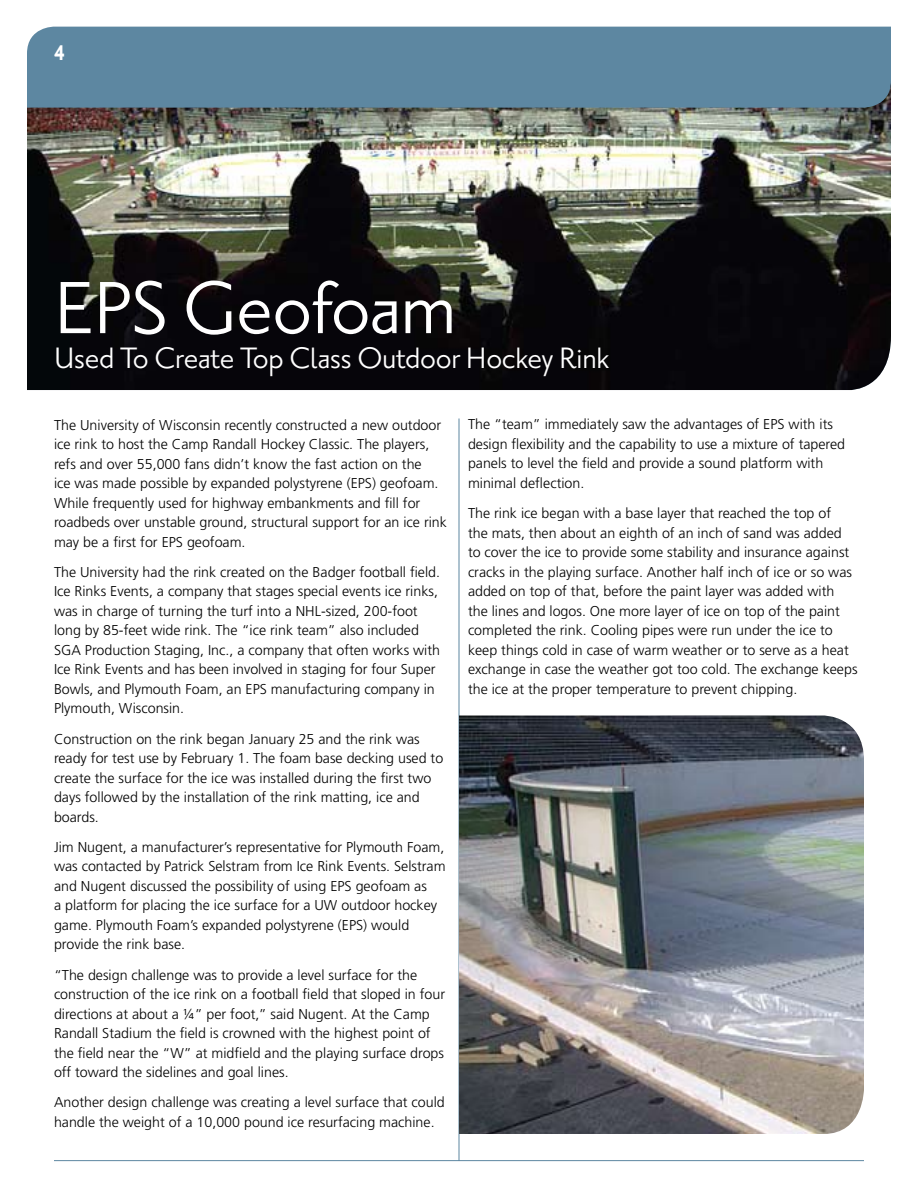
<style>
.page{position:relative;width:918px;height:1188px;background:#fff}
.page>*{position:absolute;margin:0;border:0;box-sizing:border-box;transform-origin:0 0}
.t1{font:90px "Priori San";letter-spacing:-.01em;color:#fff}
.t2{font:36px "Priori San";letter-spacing:-.01em;color:#fff}
.t3{font:36px "Priori San Bold SC";color:#fff;scale:.8 1}
.t4{font:300 14.25px/19.5px "Frutiger";color:#000}
</style>
<div class="page">
<img style="left:27px;top:108px;width:864px;height:282px">
<div style="left:27px;top:27px;width:864px;height:81px;background:#5d87a1"></div>
<hr style="left:54px;top:1160px;width:810px;height:1px;background:#5d87a1">
<hr style="left:459px;top:418px;width:1px;height:743px;background:#5d87a1">
<img style="left:459px;top:716px;width:405px;height:418px">
<h2 class="t3" style="left:54px;top:31px;width:15px">4</h2>
<h1 class="t1" style="left:54px;top:261px;width:404px">EPS Geofoam</h1>
<h2 class="t2" style="left:54px;top:339px;width:557px">Used To Create Top Class Outdoor Hockey Rink</h2>
<p class="t4" style="left:54px;top:415px;width:395px">The University of Wisconsin recently constructed a new outdoor ice rink to host the Camp Randall Hockey Classic. The players, refs and over 55,000 fans didn’t know the fast action on the<br>ice was made possible by expanded polystyrene (EPS) geofoam.<br>While frequently used for highway embankments and fill for roadbeds over unstable ground, structural support for an ice rink may be a first for EPS geofoam.</p>
<p class="t4" style="left:54px;top:562px;width:388px">The University had the rink created on the Badger football field.<br>Ice Rinks Events, a company that stages special events ice rinks, was in charge of turning the turf into a NHL-sized, 200-foot long by 85-feet wide rink. The “ice rink team” also included SGA Production Staging, Inc., a company that often works with Ice Rink Events and has been involved in staging for four Super Bowls, and Plymouth Foam, an EPS manufacturing company in Plymouth, Wisconsin.</p>
<p class="t4" style="left:54px;top:729px;width:391px">Construction on the rink began January 25 and the rink was ready for test use by February 1. The foam base decking used to create the surface for the ice was installed during the first two days followed by the installation of the rink matting, ice and boards.</p>
<p class="t4" style="left:54px;top:837px;width:393px">Jim Nugent, a manufacturer’s representative for Plymouth Foam, was contacted by Patrick Selstram from Ice Rink Events. Selstram and Nugent discussed the possibility of using EPS geofoam as<br>a platform for placing the ice surface for a UW outdoor hockey game. Plymouth Foam’s expanded polystyrene (EPS) would provide the rink base.</p>
<p class="t4" style="left:54px;top:965px;width:393px">“The design challenge was to provide a level surface for the construction of the ice rink on a football field that sloped in four directions at about a ¼” per foot,” said Nugent. At the Camp Randall Stadium the field is crowned with the highest point of the field near the “W” at midfield and the playing surface drops off toward the sidelines and goal lines.</p>
<p class="t4" style="left:54px;top:1093px;width:392px">Another design challenge was creating a level surface that could handle the weight of a 10,000 pound ice resurfacing machine.</p>
<p class="t4" style="left:468px;top:415px;width:379px">The “team” immediately saw the advantages of EPS with its design flexibility and the capability to use a mixture of tapered panels to level the field and provide a sound platform with minimal deflection.</p>
<p class="t4" style="left:468px;top:504px;width:391px">The rink ice began with a base layer that reached the top of<br>the mats, then about an eighth of an inch of sand was added to cover the ice to provide some stability and insurance against cracks in the playing surface. Another half inch of ice or so was added on top of that, before the paint layer was added with the lines and logos. One more layer of ice on top of the paint completed the rink. Cooling pipes were run under the ice to keep things cold in case of warm weather or to serve as a heat exchange in case the weather got too cold. The exchange keeps the ice at the proper temperature to prevent chipping.</p>
</div>
